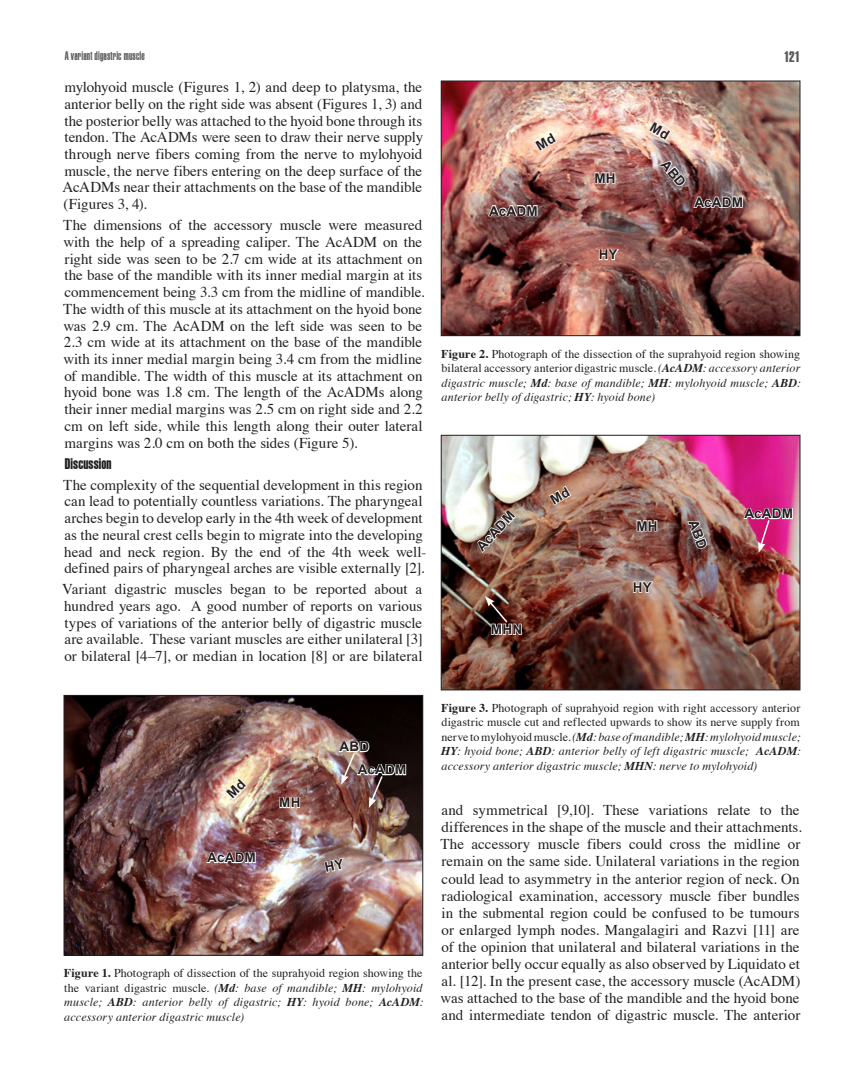
<style>
.page{position:relative;width:864px;height:1080px;background:#fff}
.page>*{position:absolute;margin:0;border:0;box-sizing:border-box;transform-origin:0 0}
.Text_Block{font:15px/16.8px "Times";color:#231f20}
.Text_Block-2{font:15px "Helvetica Compressed Extra";letter-spacing:.005em;color:#231f20}
.t1{font:15px "Helvetica Compressed Extra";color:#57585a}
.t2{font:700 13.5px "Arial";letter-spacing:.015em;color:#231f20}
.t3{font:italic 12px/14.4px "Times";letter-spacing:.015em;color:#231f20;text-align:justify}
.t4{font:12px/14.4px "Times";letter-spacing:.005em;color:#231f20;text-align:justify}
.t5{font:12px "Helvetica Compressed Ultra";letter-spacing:.015em;color:#57585a}
.s1{font-weight:700;font-style:normal}
.s2{font-style:normal}
.s3{font-weight:700}
.s4{font-style:italic}
.s5{font-weight:700;font-style:italic}
</style>
<div class="page">
<img style="left:66px;top:697px;width:355px;height:256px">
<div style="left:64px;top:695px;width:359px;height:260px;border:1px solid #231f20"></div>
<svg style="left:279px;top:788px;width:22px;height:22px"></svg>
<svg style="left:205px;top:843px;width:51px;height:22px"></svg>
<img style="left:337px;top:740px;width:70px;height:68px">
<img style="left:443px;top:83px;width:355px;height:251px">
<div style="left:441px;top:81px;width:359px;height:255px;border:1px solid #231f20"></div>
<svg style="left:594px;top:163px;width:22px;height:23px"></svg>
<svg style="left:598px;top:248px;width:22px;height:13px"></svg>
<svg style="left:487px;top:196px;width:51px;height:22px"></svg>
<svg style="left:692px;top:187px;width:51px;height:23px"></svg>
<img style="left:443px;top:437px;width:355px;height:251px">
<div style="left:441px;top:435px;width:359px;height:255px;border:1px solid #231f20"></div>
<svg style="left:636px;top:511px;width:22px;height:22px"></svg>
<svg style="left:632px;top:581px;width:22px;height:12px"></svg>
<svg style="left:476px;top:504px;width:41px;height:50px"></svg>
<svg style="left:485px;top:596px;width:38px;height:41px;background:#72544d"></svg>
<svg style="left:742px;top:499px;width:52px;height:54px;background:#d3558f"></svg>
<svg style="left:220px;top:777px;width:28px;height:24px"></svg>
<svg style="left:323px;top:857px;width:22px;height:17px"></svg>
<svg style="left:531px;top:129px;width:27px;height:23px"></svg>
<svg style="left:648px;top:114px;width:24px;height:28px"></svg>
<svg style="left:658px;top:159px;width:28px;height:28px"></svg>
<svg style="left:545px;top:483px;width:27px;height:23px"></svg>
<svg style="left:686px;top:519px;width:22px;height:31px"></svg>
<p class="t5" style="left:65px;top:49px;width:82px">A variant digastric muscle</p>
<p class="t1" style="left:784px;top:48px;width:18px">121</p>
<p class="Text_Block" style="left:62px;top:77px;width:362px;text-align:justify">mylohyoid muscle (Figures 1, 2) and deep to platysma, the anterior belly on the right side was absent (Figures 1, 3) and the posterior belly was attached to the hyoid bone through its tendon. The AcADMs were seen to draw their nerve supply through nerve fibers coming from the nerve to mylohyoid muscle, the nerve fibers entering on the deep surface of the AcADMs near their attachments on the base of the mandible (Figures 3, 4).</p>
<p class="Text_Block" style="left:63px;top:215px;width:363px">The dimensions of the accessory muscle were measured with the help of a spreading caliper. The AcADM on the right side was seen to be 2.7 cm wide at its attachment on the base of the mandible with its inner medial margin at its commencement being 3.3 cm from the midline of mandible.<br>The width of this muscle at its attachment on the hyoid bone was 2.9 cm. The AcADM on the left side was seen to be 2.3 cm wide at its attachment on the base of the mandible with its inner medial margin being 3.4 cm from the midline of mandible. The width of this muscle at its attachment on hyoid bone was 1.8 cm. The length of the AcADMs along their inner medial margins was 2.5 cm on right side and 2.2 cm on left side, while this length along their outer lateral margins was 2.0 cm on both the sides (Figure 5).</p>
<p class="Text_Block-2" style="left:65px;top:454px;width:48px">Discussion</p>
<p class="Text_Block" style="left:63px;top:475px;width:365px">The complexity of the sequential development in this region can lead to potentially countless variations. The pharyngeal arches begin to develop early in the 4th week of development as the neural crest cells begin to migrate into the developing head and neck region. By the end of the 4th week well&shy;defined pairs of pharyngeal arches are visible externally [2].</p>
<p class="Text_Block" style="left:62px;top:580px;width:362px;text-align:justify">Variant digastric muscles began to be reported about a hundred years ago. A good number of reports on various types of variations of the anterior belly of digastric muscle are available. These variant muscles are either unilateral [3] or bilateral [4–7], or median in location [8] or are bilateral</p>
<p class="t2" style="left:594px;top:171px;width:23px">MH</p>
<p class="t2" style="left:694px;top:195px;width:50px">AcADM</p>
<p class="t2" style="left:489px;top:203px;width:50px">AcADM</p>
<p class="t2" style="left:599px;top:247px;width:20px">HY</p>
<p class="t3" style="left:441px;top:346px;width:361px"><span class="s1">Figure 2.</span> <span class="s2">Photograph of the dissection of the suprahyoid region showing bilateral accessory anterior digastric muscle.</span> (<span class="s3">AcADM</span>: accessory anterior digastric muscle; <span class="s3">Md</span>: base of mandible; <span class="s3">MH</span>: mylohyoid muscle; <span class="s3">ABD</span>: anterior belly of digastric; <span class="s3">HY</span>: hyoid bone)</p>
<p class="t2" style="left:474px;top:543px;width:50px;rotate:-47deg">AcADM</p>
<p class="t2" style="left:744px;top:506px;width:50px">AcADM</p>
<p class="t2" style="left:636px;top:518px;width:23px">MH</p>
<p class="t2" style="left:633px;top:580px;width:20px">HY</p>
<p class="t2" style="left:491px;top:622px;width:33px">MHN</p>
<p class="t2" style="left:340px;top:739px;width:31px">ABD</p>
<p class="t2" style="left:207px;top:850px;width:50px">AcADM</p>
<p class="t2" style="left:279px;top:795px;width:23px">MH</p>
<p class="t2" style="left:358px;top:762px;width:50px">AcADM</p>
<p class="t3" style="left:64px;top:965px;width:361px"><span class="s1">Figure 1.</span> <span class="s2">Photograph of dissection of the suprahyoid region showing the the variant digastric muscle.</span> (<span class="s3">Md</span>: base of mandible; <span class="s3">MH</span>: mylohyoid muscle; <span class="s3">ABD</span>: anterior belly of digastric; <span class="s3">HY</span>: hyoid bone; <span class="s3">AcADM</span>: accessory anterior digastric muscle)</p>
<p class="t4" style="left:441px;top:700px;width:361px"><span class="s3">Figure 3.</span> Photograph of suprahyoid region with right accessory anterior digastric muscle cut and reflected upwards to show its nerve supply from nerve to mylohyoid muscle. <span class="s4">(</span><span class="s5">Md</span><span class="s4">: base of mandible;</span> <span class="s5">MH</span><span class="s4">: mylohyoid muscle; </span><span class="s5">HY</span><span class="s4">: hyoid bone;</span> <span class="s5">ABD</span><span class="s4">: anterior belly of left digastric muscle;</span> <span class="s5">AcADM</span><span class="s4">: accessory anterior digastric muscle;</span> <span class="s5">MHN</span><span class="s4">: nerve to mylohyoid)</span></p>
<p class="Text_Block" style="left:441px;top:800px;width:363px">and symmetrical [9,10]. These variations relate to the differences in the shape of the muscle and their attachments.<br>The accessory muscle fibers could cross the midline or remain on the same side. Unilateral variations in the region could lead to asymmetry in the anterior region of neck. On radiological examination, accessory muscle fiber bundles in the submental region could be confused to be tumours or enlarged lymph nodes. Mangalagiri and Razvi [11] are of the opinion that unilateral and bilateral variations in the anterior belly occur equally as also observed by Liquidato et al. [12]. In the present case, the accessory muscle (AcADM) was attached to the base of the mandible and the hyoid bone and intermediate tendon of digastric muscle. The anterior</p>
</div>
